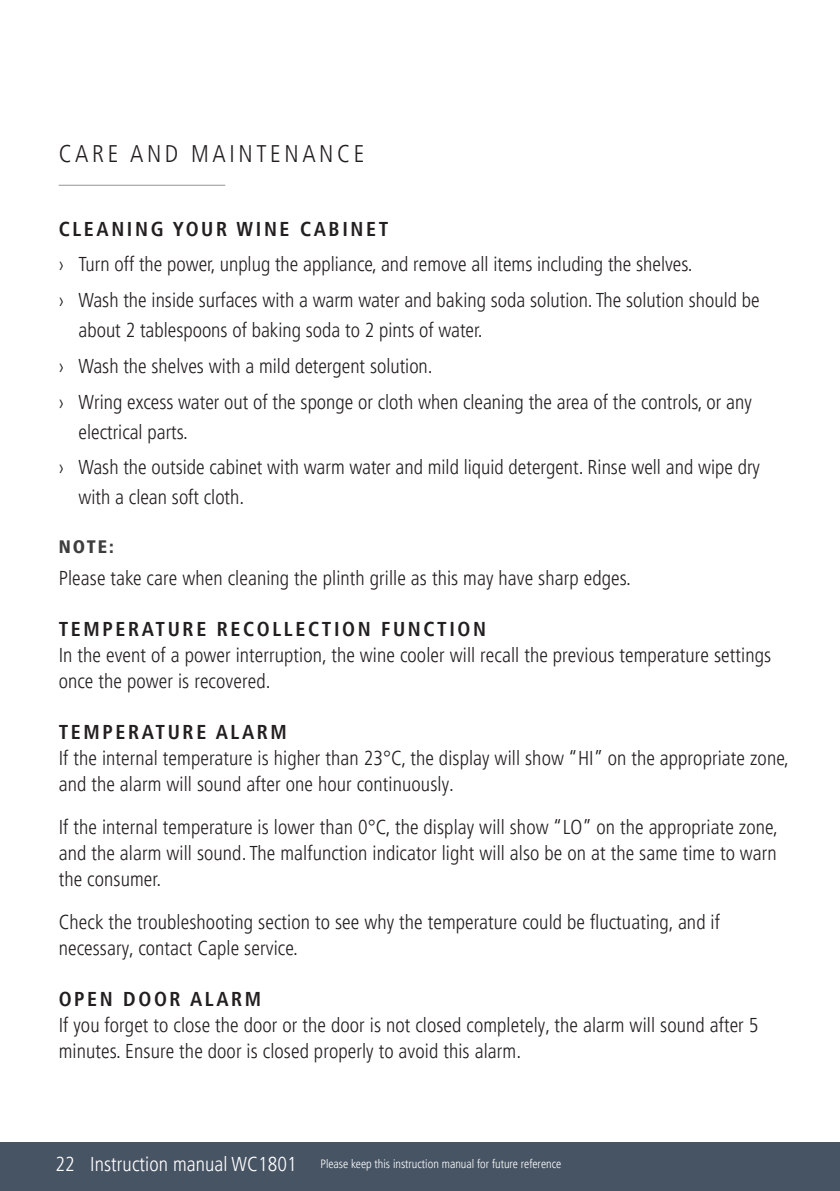
<style>
.page{position:relative;width:840px;height:1191px;background:#fff}
.page>*{position:absolute;margin:0;border:0;box-sizing:border-box;transform-origin:0 0}
.t1{font:300 condensed 24px "Frutiger LT Pro";letter-spacing:.15em;color:#231f20}
.t2{font:300 condensed 20px/26px "Frutiger LT Pro";letter-spacing:.005em;color:#231f20}
.t3{font:700 condensed 20px "Frutiger LT Pro";letter-spacing:.13em;color:#231f20}
.t4{font:900 condensed 18px "Frutiger LT Pro";color:#3e3e3f}
.t5{font:300 condensed 12px "Frutiger LT Pro";color:#fff}
.s1{font-size:20px}
</style>
<div class="page">
<div style="left:0;top:1142px;width:839px;height:49px;background:#475464"></div>
<hr style="left:59px;top:185px;width:166px;height:1px;background:#939598">
<p class="t1" style="left:59px;top:144px;width:307px">CARE AND MAINTENANCE</p>
<p class="t3" style="left:59px;top:221px;width:331px">CLEANING YOUR WINE CABINET</p>
<p class="t2" style="left:59px;top:248px;width:702px;line-height:35.6px">› Turn off the power, unplug the appliance, and remove all items including the shelves.<br>› Wash the inside surfaces with a warm water and baking soda solution. The solution should be</p>
<p class="t2" style="left:59px;top:314px;width:694px;line-height:35.6px;text-indent:20px">about 2 tablespoons of baking soda to 2 pints of water.<br>› Wash the shelves with a mild detergent solution.<br>› Wring excess water out of the sponge or cloth when cleaning the area of the controls, or any</p>
<p class="t2" style="left:59px;top:415px;width:702px;line-height:35.6px;text-indent:20px">electrical parts.<br>› Wash the outside cabinet with warm water and mild liquid detergent. Rinse well and wipe dry</p>
<p class="t2" style="left:78px;top:486px;width:167px">with a clean soft cloth.</p>
<p class="t4" style="left:59px;top:536px;width:56px">NOTE:</p>
<p class="t2" style="left:59px;top:566px;width:573px">Please take care when cleaning the plinth grille as this may have sharp edges.</p>
<p class="t3" style="left:59px;top:621px;width:428px">TEMPERATURE RECOLLECTION FUNCTION</p>
<p class="t2" style="left:59px;top:643px;width:713px">In the event of a power interruption, the wine cooler will recall the previous temperature settings once the power is recovered.</p>
<p class="t3" style="left:59px;top:724px;width:229px">TEMPERATURE ALARM</p>
<p class="t2" style="left:59px;top:746px;width:731px">If the internal temperature is higher than 23°C, the display will show “HI” on the appropriate zone, and the alarm will sound after one hour continuously.</p>
<p class="t2" style="left:59px;top:815px;width:720px;text-align:justify">If the internal temperature is lower than 0°C, the display will show “LO” on the appropriate zone, and the alarm will sound. The malfunction indicator light will also be on at the same time to warn the consumer.</p>
<p class="t2" style="left:59px;top:909px;width:662px">Check the troubleshooting section to see why the temperature could be fluctuating, and if necessary, contact Caple service.</p>
<p class="t3" style="left:59px;top:991px;width:204px">OPEN DOOR ALARM</p>
<p class="t2" style="left:59px;top:1013px;width:700px">If you forget to close the door or the door is not closed completely, the alarm will sound after 5 minutes. Ensure the door is closed properly to avoid this alarm.</p>
<p class="t5" style="left:56px;top:1159px;width:507px"><span class="s1">22 Instruction manual WC1801</span> Please keep this instruction manual for future reference</p>
</div>
